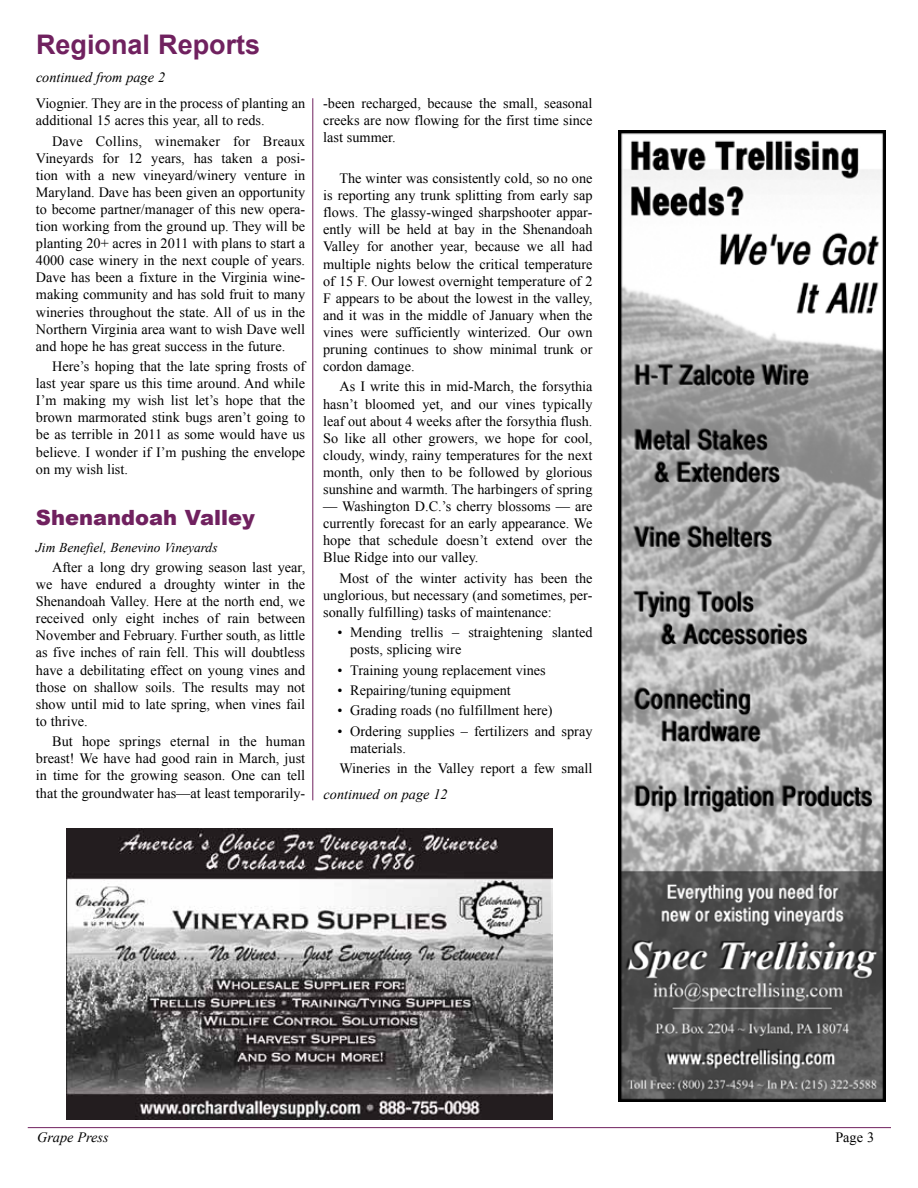
<style>
.page{position:relative;width:918px;height:1188px;background:#fff}
.page>*{position:absolute;margin:0;border:0;box-sizing:border-box;transform-origin:0 0}
.t1{font:700 27px "Arial";color:#70215f}
.t2{font:900 21px "Arial";color:#70215f}
.t3{font:14.25px/17.1px "Times New Roman";color:#000;text-align:justify}
.t4{font:italic 14.25px "Times New Roman";color:#000}
.t5{font:italic 13.5px "Times New Roman";color:#000}
</style>
<div class="page">
<hr style="left:28px;top:1127px;width:863px;height:1px;background:#70215f">
<img style="left:619px;top:130px;width:267px;height:971px">
<hr style="left:312px;top:98px;width:1px;height:702px;background:#70215f">
<img style="left:67px;top:828px;width:486px;height:292px">
<h1 class="t1" style="left:36px;top:27px;width:226px">Regional Reports</h1>
<p class="t4" style="left:36px;top:68px;width:131px">continued from page 2</p>
<p class="t3" style="left:36px;top:95px;width:271px">Viognier. They are in the process of planting an additional 15 acres this year, all to reds.</p>
<p class="t3" style="left:36px;top:132px;width:271px;text-indent:16px">Dave Collins, winemaker for Breaux Vineyards for 12 years, has taken a posi&shy;tion with a new vineyard/winery venture in Maryland. Dave has been given an opportunity to become partner/manager of this new opera&shy;tion working from the ground up. They will be planting 20+ acres in 2011 with plans to start a 4000 case winery in the next couple of years.<br>Dave has been a fixture in the Virginia wine&shy;making community and has sold fruit to many wineries throughout the state. All of us in the Northern Virginia area want to wish Dave well and hope he has great success in the future.</p>
<p class="t3" style="left:36px;top:358px;width:271px;text-indent:16px">Here’s hoping that the late spring frosts of last year spare us this time around. And while I’m making my wish list let’s hope that the brown marmorated stink bugs aren’t going to be as terrible in 2011 as some would have us believe. I wonder if I’m pushing the envelope on my wish list.</p>
<h2 class="t2" style="left:36px;top:502px;width:221px">Shenandoah Valley</h2>
<p class="t5" style="left:36px;top:538px;width:183px">Jim Benefiel, Benevino Vineyards</p>
<p class="t3" style="left:36px;top:558px;width:271px;text-indent:16px">After a long dry growing season last year, we have endured a droughty winter in the Shenandoah Valley. Here at the north end, we received only eight inches of rain between November and February. Further south, as little as five inches of rain fell. This will doubtless have a debilitating effect on young vines and those on shallow soils. The results may not show until mid to late spring, when vines fail to thrive.</p>
<p class="t3" style="left:36px;top:733px;width:271px;text-indent:16px">But hope springs eternal in the human breast! We have had good rain in March, just in time for the growing season. One can tell that the groundwater has—at least temporarily-</p>
<p class="t3" style="left:323px;top:95px;width:271px">-been recharged, because the small, seasonal creeks are now flowing for the first time since last summer.</p>
<p class="t3" style="left:323px;top:169px;width:271px;text-indent:16px">The winter was consistently cold, so no one is reporting any trunk splitting from early sap flows. The glassy-winged sharpshooter appar&shy;ently will be held at bay in the Shenandoah Valley for another year, because we all had multiple nights below the critical temperature of 15 F. Our lowest overnight temperature of 2<br>F appears to be about the lowest in the valley, and it was in the middle of January when the vines were sufficiently winterized. Our own pruning continues to show minimal trunk or cordon damage.</p>
<p class="t3" style="left:323px;top:378px;width:271px;text-indent:16px">As I write this in mid-March, the forsythia hasn’t bloomed yet, and our vines typically leaf out about 4 weeks after the forsythia flush.<br>So like all other growers, we hope for cool, cloudy, windy, rainy temperatures for the next month, only then to be followed by glorious sunshine and warmth. The harbingers of spring</p>
<p class="t3" style="left:323px;top:498px;width:271px">— Washington D.C.’s cherry blossoms — are currently forecast for an early appearance. We hope that schedule doesn’t extend over the Blue Ridge into our valley.</p>
<p class="t3" style="left:323px;top:569px;width:271px;text-indent:16px">Most of the winter activity has been the unglorious, but necessary (and sometimes, per&shy;sonally fulfilling) tasks of maintenance:</p>
<p class="t3" style="left:350px;top:624px;width:244px;text-indent:-13px">• Mending trellis – straightening slanted posts, splicing wire</p>
<p class="t3" style="left:337px;top:661px;width:210px">• Training young replacement vines</p>
<p class="t3" style="left:337px;top:682px;width:175px">• Repairing/tuning equipment</p>
<p class="t3" style="left:337px;top:702px;width:217px">• Grading roads (no fulfillment here)</p>
<p class="t3" style="left:350px;top:722px;width:244px;text-indent:-13px">• Ordering supplies – fertilizers and spray materials.</p>
<p class="t3" style="left:339px;top:760px;width:255px">Wineries in the Valley report a few small</p>
<p class="t4" style="left:324px;top:784px;width:126px">continued on page 12</p>
<p class="t4" style="left:37px;top:1128px;width:73px">Grape Press</p>
<p class="t3" style="left:835px;top:1129px;width:40px">Page 3</p>
</div>
